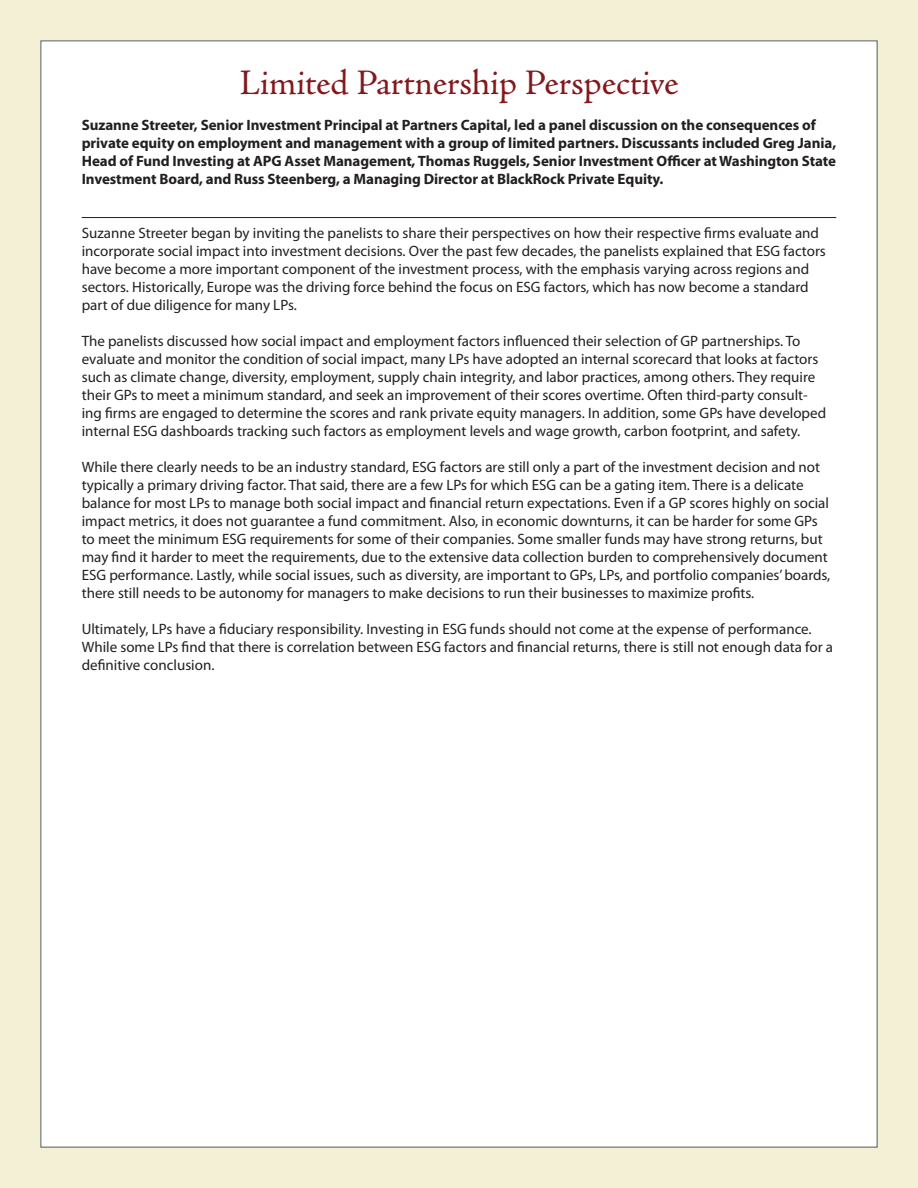
<style>
.page{position:relative;width:918px;height:1188px;background:#fff}
.page>*{position:absolute;margin:0;border:0;box-sizing:border-box;transform-origin:0 0}
.t1{font:36px "Adobe Jenson Pro";letter-spacing:-.005em;color:#83191c}
.t2{font:15px/18px "Myriad Pro";color:#231f20}
.t3{font:700 15px/18px "Myriad Pro";letter-spacing:-.005em;color:#231f20}
</style>
<div class="page">
<div style="left:0;top:0;width:918px;height:1188px;background:linear-gradient(to right,#f0edd3,#f1eed4)"></div>
<div style="left:41px;top:41px;width:836px;height:1106px;background:#fff"></div>
<hr style="left:82px;top:217px;width:754px;height:1px;background:#231f20">
<p class="t1" style="left:239px;top:63px;width:441px">Limited Partnership Perspective</p>
<p class="t3" style="left:82px;top:116px;width:756px">Suzanne Streeter, Senior Investment Principal at Partners Capital, led a panel discussion on the consequences of private equity on employment and management with a group of limited partners. Discussants included Greg Jania, Head of Fund Investing at APG Asset Management, Thomas Ruggels, Senior Investment Officer at Washington State Investment Board, and Russ Steenberg, a Managing Director at BlackRock Private Equity.</p>
<p class="t2" style="left:82px;top:224px;width:746px">Suzanne Streeter began by inviting the panelists to share their perspectives on how their respective firms evaluate and incorporate social impact into investment decisions. Over the past few decades, the panelists explained that ESG factors have become a more important component of the investment process, with the emphasis varying across regions and sectors. Historically, Europe was the driving force behind the focus on ESG factors, which has now become a standard part of due diligence for many LPs.</p>
<p class="t2" style="left:82px;top:332px;width:746px">The panelists discussed how social impact and employment factors influenced their selection of GP partnerships. To evaluate and monitor the condition of social impact, many LPs have adopted an internal scorecard that looks at factors such as climate change, diversity, employment, supply chain integrity, and labor practices, among others. They require their GPs to meet a minimum standard, and seek an improvement of their scores overtime. Often third-party consult&shy;ing firms are engaged to determine the scores and rank private equity managers. In addition, some GPs have developed internal ESG dashboards tracking such factors as employment levels and wage growth, carbon footprint, and safety.</p>
<p class="t2" style="left:82px;top:458px;width:750px">While there clearly needs to be an industry standard, ESG factors are still only a part of the investment decision and not typically a primary driving factor. That said, there are a few LPs for which ESG can be a gating item. There is a delicate balance for most LPs to manage both social impact and financial return expectations. Even if a GP scores highly on social impact metrics, it does not guarantee a fund commitment. Also, in economic downturns, it can be harder for some GPs to meet the minimum ESG requirements for some of their companies. Some smaller funds may have strong returns, but may find it harder to meet the requirements, due to the extensive data collection burden to comprehensively document ESG performance. Lastly, while social issues, such as diversity, are important to GPs, LPs, and portfolio companies’ boards, there still needs to be autonomy for managers to make decisions to run their businesses to maximize profits.</p>
<p class="t2" style="left:82px;top:620px;width:753px">Ultimately, LPs have a fiduciary responsibility. Investing in ESG funds should not come at the expense of performance.<br>While some LPs find that there is correlation between ESG factors and financial returns, there is still not enough data for a definitive conclusion.</p>
</div>
